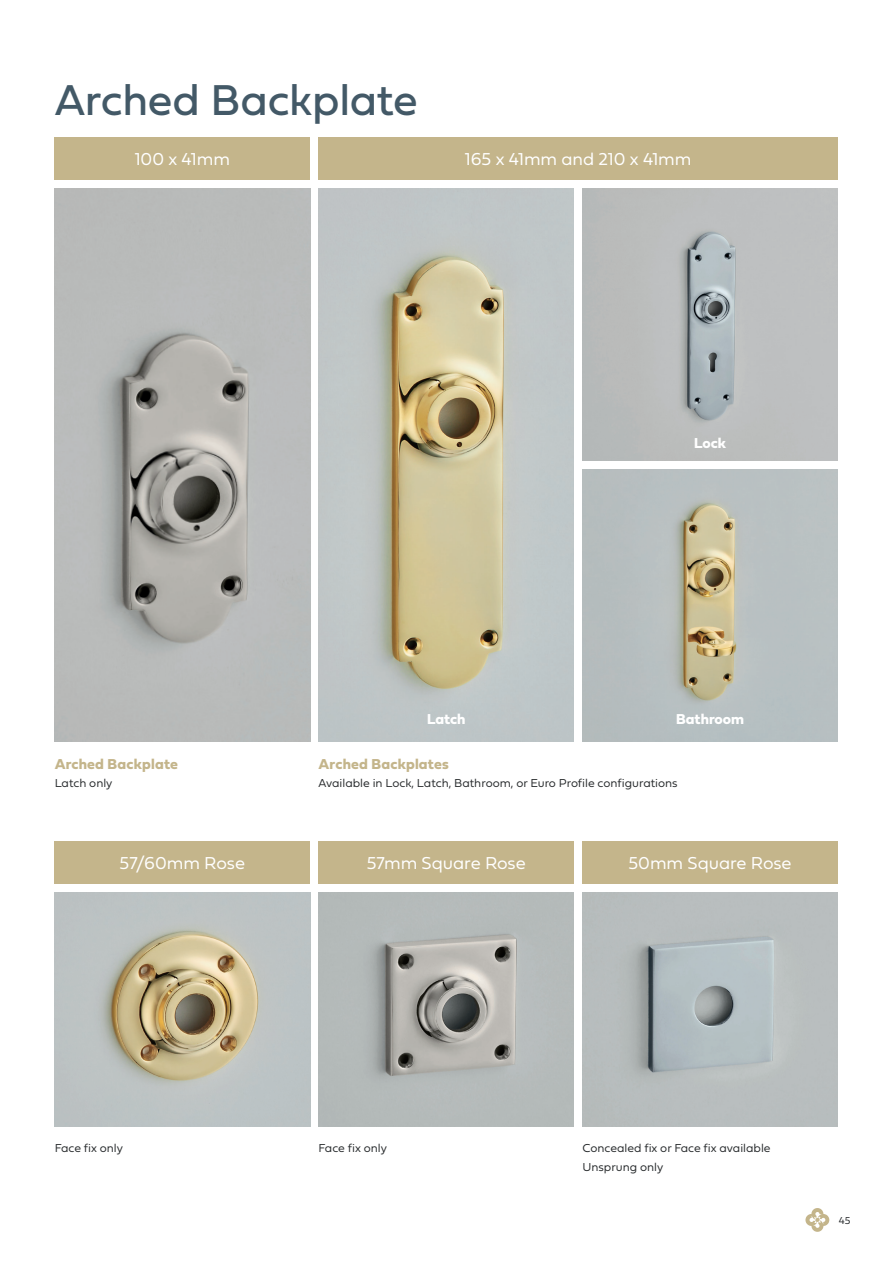
<style>
.page{position:relative;width:893px;height:1264px;background:#fff}
.page>*{position:absolute;margin:0;border:0;box-sizing:border-box;transform-origin:0 0}
.t1{font:45px "Fieldwork Geo Regular";letter-spacing:-.005em;color:#435967}
.t2{font:18px "Fieldwork Geo Light";letter-spacing:-.005em;color:#fff}
.t3{font:15px "Fieldwork Geo Bold";letter-spacing:.01em;color:#c4b58b}
.t4{font:15px "Fieldwork Geo Bold";color:#fff}
.t5{font:12px "Fieldwork Geo Light";color:#282b2d}
.t6{font:10.5px "Fieldwork Geo Light";color:#282b2d}
</style>
<div class="page">
<img style="left:318px;top:189px;width:255px;height:552px">
<img style="left:582px;top:189px;width:255px;height:272px">
<img style="left:582px;top:469px;width:255px;height:272px">
<img style="left:55px;top:189px;width:255px;height:552px">
<div style="left:55px;top:138px;width:255px;height:42px;background:#c4b58b"></div>
<div style="left:318px;top:138px;width:519px;height:42px;background:#c4b58b"></div>
<img style="left:582px;top:892px;width:255px;height:234px">
<img style="left:55px;top:892px;width:255px;height:234px">
<img style="left:318px;top:892px;width:255px;height:234px">
<div style="left:55px;top:841px;width:255px;height:43px;background:#c4b58b"></div>
<div style="left:318px;top:841px;width:255px;height:43px;background:#c4b58b"></div>
<div style="left:582px;top:841px;width:255px;height:43px;background:#c4b58b"></div>
<svg style="left:805px;top:1208px;width:24px;height:24px"></svg>
<p class="t1" style="left:55px;top:65px;width:364px">Arched Backplate</p>
<p class="t2" style="left:135px;top:145px;width:97px">100 x 41mm</p>
<p class="t2" style="left:464px;top:145px;width:228px">165 x 41mm and 210 x 41mm</p>
<p class="t4" style="left:694px;top:431px;width:33px">Lock</p>
<p class="t3" style="left:55px;top:752px;width:125px">Arched Backplate</p>
<p class="t5" style="left:55px;top:774px;width:59px">Latch only</p>
<p class="t4" style="left:427px;top:707px;width:40px">Latch</p>
<p class="t4" style="left:675px;top:707px;width:69px">Bathroom</p>
<p class="t3" style="left:318px;top:752px;width:132px">Arched Backplates</p>
<p class="t5" style="left:318px;top:774px;width:360px">Available in Lock, Latch, Bathroom, or Euro Profile configurations</p>
<p class="t2" style="left:120px;top:849px;width:127px">57/60mm Rose</p>
<p class="t2" style="left:366px;top:849px;width:160px">57mm Square Rose</p>
<p class="t2" style="left:628px;top:849px;width:164px">50mm Square Rose</p>
<p class="t5" style="left:55px;top:1138px;width:70px">Face fix only</p>
<p class="t5" style="left:318px;top:1138px;width:70px">Face fix only</p>
<p class="t5" style="left:582px;top:1138px;width:190px">Concealed fix or Face fix available</p>
<p class="t5" style="left:582px;top:1157px;width:82px">Unsprung only</p>
<p class="t6" style="left:838px;top:1212px;width:13px">45</p>
</div>
